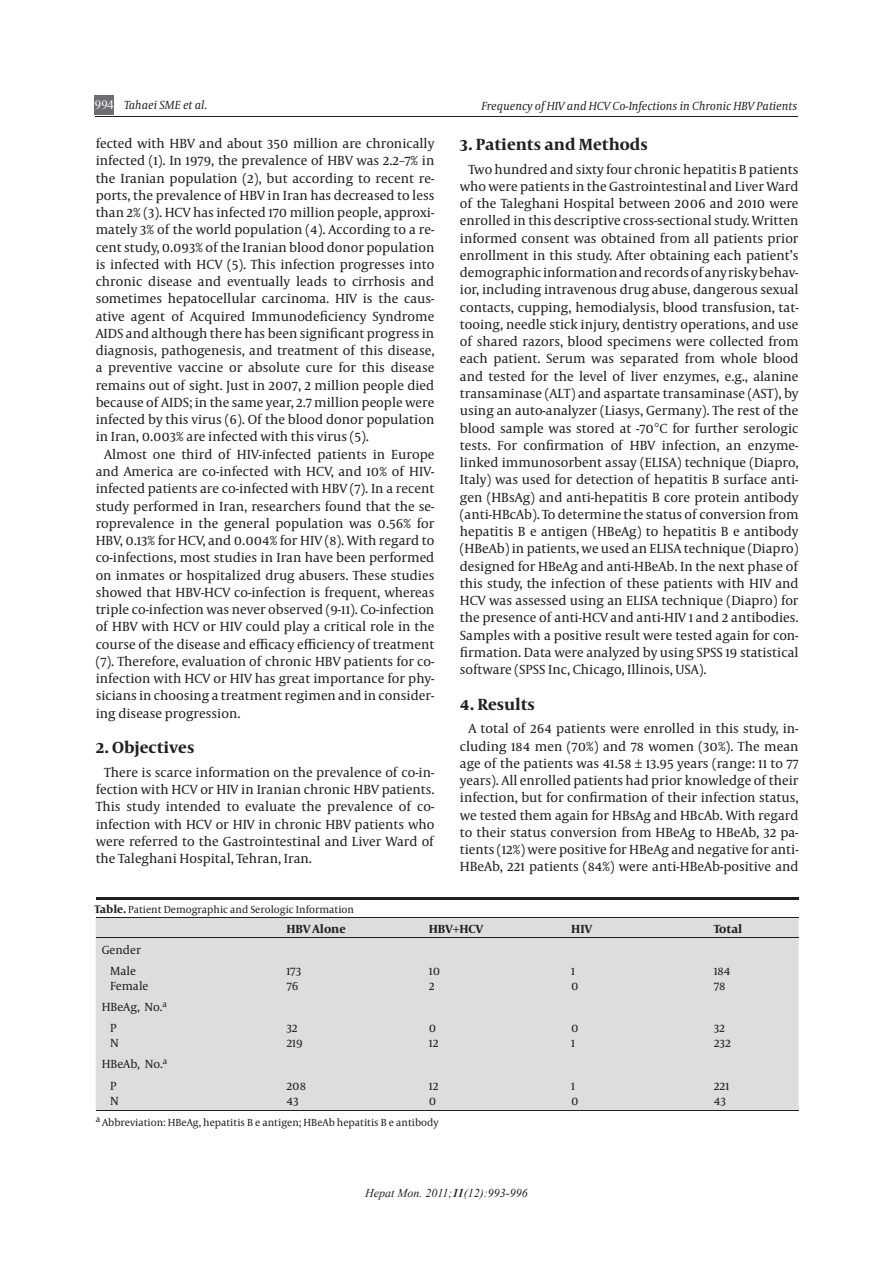
<style>
.page{position:relative;width:893px;height:1263px;background:#fff}
.page>*{position:absolute;margin:0;border:0;box-sizing:border-box;transform-origin:0 0}
.t1{font:700 16.5px "Capitolium News";color:#231f20}
.t2{font:13.5px/17.2px "Capitolium News";color:#231f20;text-align:justify}
.t3{font:12.75px "Times New Roman";color:#fff}
.t4{font:12px/15px "Capitolium News";color:#231f20}
.t5{font:italic 12px "Capitolium News";color:#231f20}
.t6{font:italic 12px "Times New Roman";color:#231f20}
.t7{font:700 12px "Capitolium News";color:#231f20}
.t8{font:10.5px "Capitolium News";color:#231f20}
.s1{font-weight:700;font-size:11.25px}
.s2{font-weight:700}
</style>
<div class="page">
<hr style="left:95px;top:116px;width:703px;height:1px;background:#231f20">
<div style="left:94px;top:95px;width:20px;height:19px;background:#6d6e71"></div>
<div style="left:96px;top:918px;width:703px;height:192px;background:#dcdddf"></div>
<hr style="left:96px;top:917px;width:703px;height:1px;background:#231f20">
<hr style="left:96px;top:937px;width:703px;height:1px;background:#231f20">
<hr style="left:96px;top:1110px;width:703px;height:1px;background:#231f20">
<hr style="left:96px;top:897px;width:703px;height:3px;background:#231f20">
<p class="t3" style="left:95px;top:96px;width:20px">994</p>
<p class="t5" style="left:124px;top:99px;width:84px">Tahaei SME et al.</p>
<p class="t5" style="left:481px;top:99px;width:317px">Frequency of HIV and HCV Co-Infections in Chronic HBV Patients</p>
<p class="t2" style="left:96px;top:135px;width:340px">fected with HBV and about 350 million are chronically infected (1). In 1979, the prevalence of HBV was 2.2–7% in the Iranian population (2), but according to recent re&shy;ports, the prevalence of HBV in Iran has decreased to less than 2% (3). HCV has infected 170 million people, approxi&shy;mately 3% of the world population (4). According to a re&shy;cent study, 0.093% of the Iranian blood donor population is infected with HCV (5). This infection progresses into chronic disease and eventually leads to cirrhosis and sometimes hepatocellular carcinoma. HIV is the caus&shy;ative agent of Acquired Immunodeficiency Syndrome AIDS and although there has been significant progress in diagnosis, pathogenesis, and treatment of this disease, a preventive vaccine or absolute cure for this disease remains out of sight. Just in 2007, 2 million people died because of AIDS; in the same year, 2.7 million people were infected by this virus (6). of the blood donor population in Iran, 0.003% are infected with this virus (5).</p>
<p class="t2" style="left:96px;top:446px;width:340px;text-indent:9px">Almost one third of HIV-infected patients in europe and America are co-infected with HCV, and 10% of HIV&shy;infected patients are co-infected with HBV (7). In a recent study performed in Iran, researchers found that the se&shy;roprevalence in the general population was 0.56% for HBV, 0.13% for HCV, and 0.004% for HIV (8). With regard to co-infections, most studies in Iran have been performed on inmates or hospitalized drug abusers. These studies showed that HBV-HCV co-infection is frequent, whereas triple co-infection was never observed (9-11). Co-infection of HBV with HCV or HIV could play a critical role in the course of the disease and efficacy efficiency of treatment (7). Therefore, evaluation of chronic HBV patients for co&shy;infection with HCV or HIV has great importance for phy&shy;sicians in choosing a treatment regimen and in consider&shy;ing disease progression.</p>
<p class="t1" style="left:96px;top:739px;width:100px">2. Objectives</p>
<p class="t2" style="left:96px;top:764px;width:340px;text-indent:9px">There is scarce information on the prevalence of co-in&shy;fection with HCV or HIV in Iranian chronic HBV patients.<br>This study intended to evaluate the prevalence of co&shy;infection with HCV or HIV in chronic HBV patients who were referred to the Gastrointestinal and Liver Ward of the Taleghani Hospital, Tehran, Iran.</p>
<p class="t1" style="left:460px;top:136px;width:189px">3. Patients and Methods</p>
<p class="t2" style="left:460px;top:161px;width:340px;text-indent:9px">Two hundred and sixty four chronic hepatitis B patients who were patients in the Gastrointestinal and Liver Ward of the Taleghani Hospital between 2006 and 2010 were enrolled in this descriptive cross-sectional study. Written informed consent was obtained from all patients prior enrollment in this study. After obtaining each patient’s demographic information and records of any risky behav&shy;ior, including intravenous drug abuse, dangerous sexual contacts, cupping, hemodialysis, blood transfusion, tat&shy;tooing, needle stick injury, dentistry operations, and use of shared razors, blood specimens were collected from each patient. Serum was separated from whole blood and tested for the level of liver enzymes, e.g., alanine transaminase (ALT) and aspartate transaminase (AST), by using an auto-analyzer (Liasys, Germany). The rest of the blood sample was stored at -70°C for further serologic tests. For confirmation of HBV infection, an enzyme&shy;linked immunosorbent assay (eLISA) technique (Diapro, Italy) was used for detection of hepatitis B surface anti&shy;gen (HBsAg) and anti-hepatitis B core protein antibody (anti-HBcAb). To determine the status of conversion from hepatitis B e antigen (HBeAg) to hepatitis B e antibody (HBeAb) in patients, we used an eLISA technique (Diapro) designed for HBeAg and anti-HBeAb. In the next phase of this study, the infection of these patients with HIV and HCV was assessed using an eLISA technique (Diapro) for the presence of anti-HCV and anti-HIV 1 and 2 antibodies.<br>Samples with a positive result were tested again for con&shy;firmation. Data were analyzed by using SpSS 19 statistical software (SpSS Inc, Chicago, Illinois, USA).</p>
<p class="t1" style="left:460px;top:695px;width:77px">4. Results</p>
<p class="t2" style="left:460px;top:720px;width:340px;text-indent:9px">A total of 264 patients were enrolled in this study, in&shy;cluding 184 men (70%) and 78 women (30%). The mean age of the patients was 41.58 ± 13.95 years (range: 11 to 77 years). All enrolled patients had prior knowledge of their infection, but for confirmation of their infection status, we tested them again for HBsAg and HBcAb. With regard to their status conversion from HBeAg to HBeAb, 32 pa&shy;tients (12%) were positive for HBeAg and negative for anti-HBeAb, 221 patients (84%) were anti-HBeAb-positive and</p>
<p class="t8" style="left:95px;top:903px;width:261px"><span class="s1">Table.</span> Patient Demographic and Serologic Information</p>
<p class="t4" style="left:102px;top:939px;width:41px;line-height:21.1px;text-align:center">Gender<br>Male</p>
<p class="t4" style="left:110px;top:979px;width:40px">Female</p>
<p class="t4" style="left:110px;top:997px;width:58px;line-height:21.1px;text-indent:-9px">HBeAg, no.<sup>a<br></sup>P</p>
<p class="t4" style="left:110px;top:1036px;width:10px">n</p>
<p class="t4" style="left:110px;top:1054px;width:59px;line-height:21.1px;text-indent:-9px">HBeAb, no.<sup>a<br></sup>P</p>
<p class="t4" style="left:110px;top:1093px;width:10px">n</p>
<p class="t7" style="left:286px;top:922px;width:61px">HBV Alone</p>
<p class="t7" style="left:429px;top:922px;width:56px">HBV+HCV</p>
<p class="t7" style="left:571px;top:922px;width:22px">HIV</p>
<p class="t7" style="left:714px;top:922px;width:30px">Total</p>
<p class="t4" style="left:286px;top:964px;width:16px">173<br>76</p>
<p class="t4" style="left:429px;top:964px;width:13px">10<br>2</p>
<p class="t4" style="left:571px;top:964px;width:9px">1<br>0</p>
<p class="t4" style="left:714px;top:964px;width:18px">184<br>78</p>
<p class="t4" style="left:286px;top:1021px;width:18px">32<br>219</p>
<p class="t4" style="left:429px;top:1021px;width:11px">0<br>12</p>
<p class="t4" style="left:571px;top:1021px;width:9px">0<br>1</p>
<p class="t4" style="left:714px;top:1021px;width:19px">32<br>232</p>
<p class="t4" style="left:286px;top:1078px;width:21px">208<br>43</p>
<p class="t4" style="left:429px;top:1078px;width:11px">12<br>0</p>
<p class="t4" style="left:571px;top:1078px;width:9px">1<br>0</p>
<p class="t4" style="left:714px;top:1078px;width:17px">221<br>43</p>
<p class="t8" style="left:96px;top:1117px;width:344px"><sup>a</sup> Abbreviation: HBeAg, hepatitis B e antigen; HBeAb hepatitis B e antibody</p>
<p class="t6" style="left:365px;top:1184px;width:164px">Hepat Mon. 2011;<span class="s2">11</span>(12):993-996</p>
</div>
